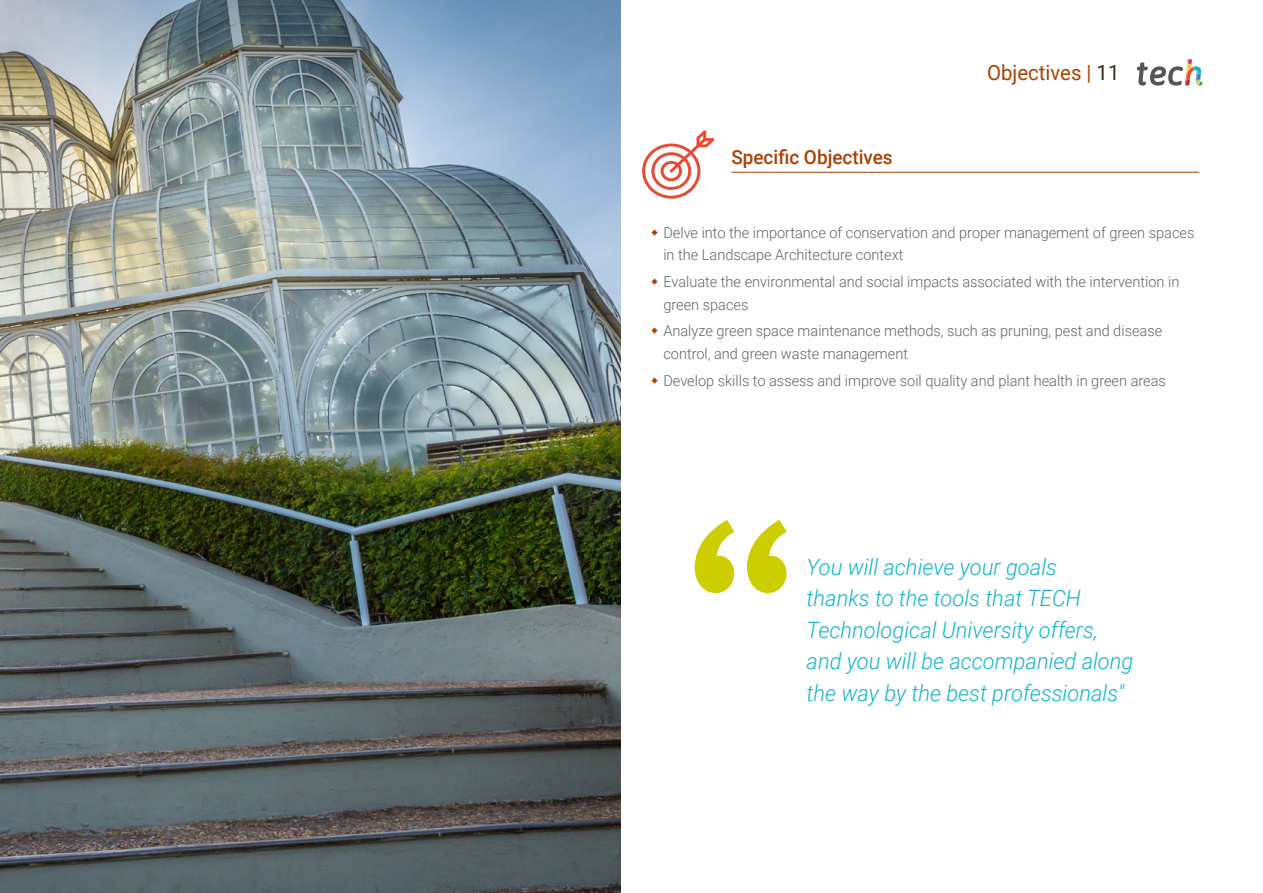
<style>
.page{position:relative;width:1263px;height:893px;background:#fff}
.page>*{position:absolute;margin:0;border:0;box-sizing:border-box;transform-origin:0 0}
.t1{font:italic 300 22.5px/31.5px "Roboto";color:#0fb6cf}
.t2{font:21px "Roboto";color:#ae4000}
.t3{font:500 19.5px "Roboto";color:#ae4000}
.t4{font:300 15px/22.5px "Roboto";color:#61646a}
.s1{color:#312e20}
</style>
<div class="page">
<hr style="left:731px;top:172px;width:468px;height:1px;background:#ae4000">
<svg style="left:642px;top:130px;width:72px;height:69px"></svg>
<img style="left:0;top:0;width:621px;height:893px">
<svg style="left:1137px;top:59px;width:65px;height:27px"></svg>
<svg style="left:695px;top:520px;width:92px;height:73px"></svg>
<h3 class="t3" style="left:731px;top:144px;width:163px">Specific Objectives</h3>
<h2 class="t2" style="left:987px;top:57px;width:134px">Objectives | <span class="s1">11</span></h2>
<p class="t4" style="left:663px;top:221px;width:532px">Delve into the importance of conservation and proper management of green spaces in the Landscape Architecture context</p>
<p class="t4" style="left:663px;top:270px;width:517px">Evaluate the environmental and social impacts associated with the intervention in green spaces</p>
<p class="t4" style="left:663px;top:319px;width:500px">Analyze green space maintenance methods, such as pruning, pest and disease control, and green waste management</p>
<p class="t4" style="left:663px;top:368px;width:504px">Develop skills to assess and improve soil quality and plant health in green areas</p>
<h1 class="t1" style="left:807px;top:550px;width:328px">You will achieve your goals<br>thanks to the tools that TECH<br>Technological University offers, and you will be accompanied along the way by the best professionals"</h1>
</div>
